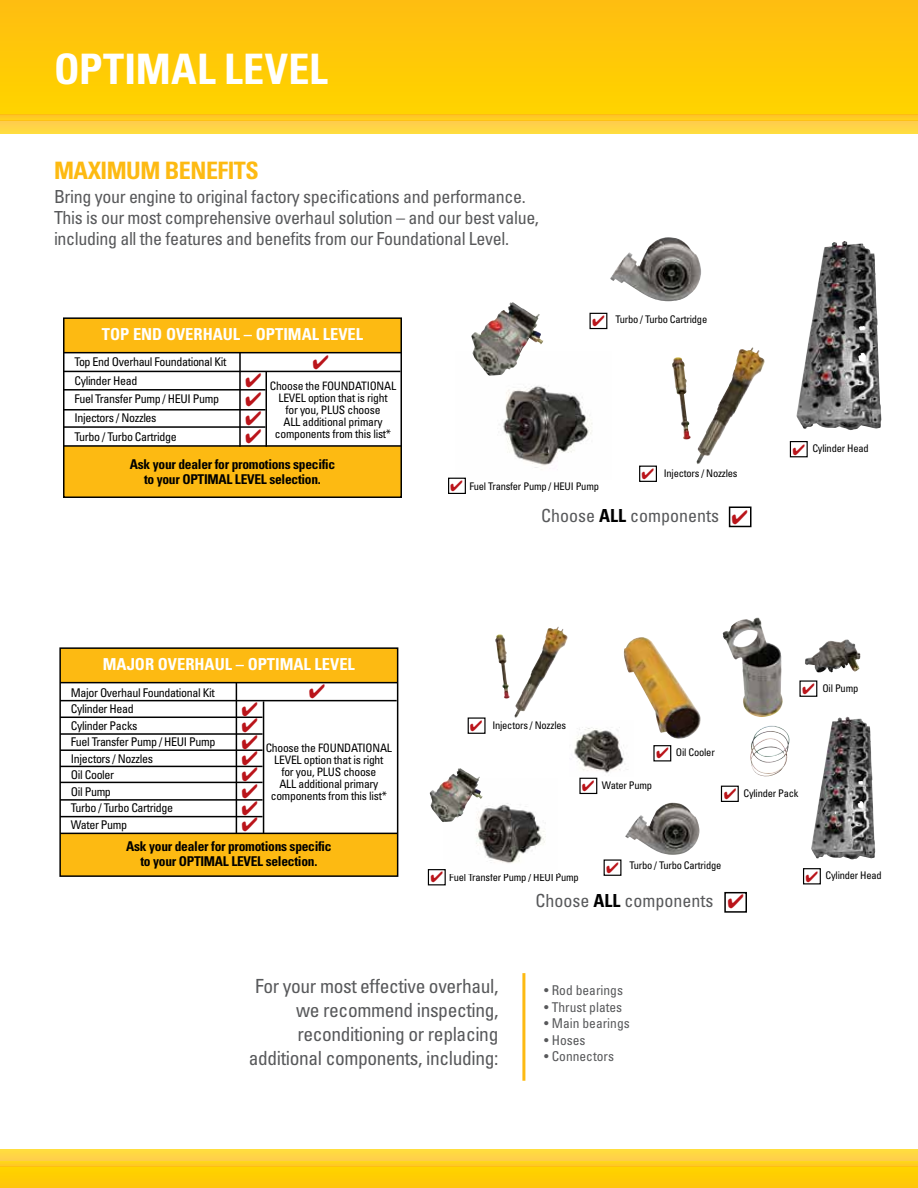
<style>
.page{position:relative;width:918px;height:1188px;background:#fff}
.page>*{position:absolute;margin:0;border:0;box-sizing:border-box;transform-origin:0 0}
.t1{font:700 condensed 42px "Univers LT Std";letter-spacing:.005em;color:#fff}
.t2{font:700 condensed 24px "Univers LT Std";letter-spacing:-.02em;color:#fdba12}
.t3{font:condensed 19.5px/24px "Univers LT Std";letter-spacing:-.02em;color:#58595b;text-align:right}
.t4{font:19.5px/17px "Zapf Dingbats ITC";color:#ba141a;text-align:justify}
.t5{font:condensed 18px/21px "Univers LT Std";letter-spacing:-.02em;color:#58595b}
.t6{font:condensed 18px "Univers LT Std";color:#58595b}
.t7{font:700 condensed 16.5px "Univers LT Std";color:#fff}
.t8{font:700 condensed 13.5px/15px "Univers LT Std";letter-spacing:-.02em;color:#000;text-align:center}
.t9{font:condensed 13.5px "Univers LT Std";color:#58595b}
.t10{font:condensed 12px/16.5px "Univers LT Std";letter-spacing:-.03em;color:#000}
.t11{font:condensed 11.7px/12px "Univers LT Std";letter-spacing:-.02em;color:#000;text-align:center}
.t12{font:condensed 10.5px "Univers LT Std";letter-spacing:-.02em;color:#000}
.s1{font-weight:700;color:#000}
</style>
<div class="page">
<img style="left:456px;top:385px;width:137px;height:93px">
<div style="left:60px;top:648px;width:338px;height:34px;background:#fdba12"></div>
<div style="left:60px;top:833px;width:338px;height:43px;background:#fdba12"></div>
<div style="left:0;top:1167px;width:918px;height:21px;background:#ffcd03"></div>
<div style="left:0;top:1161px;width:918px;height:6px;background:#ffcd20"></div>
<div style="left:0;top:1149px;width:918px;height:12px;background:#ffd545"></div>
<div style="left:59px;top:647px;width:339px;height:230px;border:2px solid #000"></div>
<hr style="left:236px;top:683px;width:1px;height:150px;background:#000">
<hr style="left:263px;top:701px;width:1px;height:132px;background:#000">
<hr style="left:60px;top:700px;width:337px;height:1px;background:#000">
<hr style="left:60px;top:682px;width:338px;height:1px;background:#000">
<hr style="left:60px;top:833px;width:338px;height:1px;background:#000">
<hr style="left:60px;top:749px;width:203px;height:2px;background:#000">
<hr style="left:60px;top:766px;width:203px;height:1px;background:#000">
<hr style="left:60px;top:782px;width:203px;height:1px;background:#000">
<hr style="left:60px;top:799px;width:203px;height:2px;background:#000">
<hr style="left:60px;top:816px;width:203px;height:1px;background:#000">
<hr style="left:60px;top:717px;width:203px;height:1px;background:#000">
<hr style="left:60px;top:733px;width:203px;height:2px;background:#000">
<img style="left:811px;top:717px;width:64px;height:143px">
<img style="left:476px;top:803px;width:70px;height:60px">
<img style="left:625px;top:803px;width:75px;height:52px">
<img style="left:805px;top:639px;width:55px;height:33px">
<div style="left:724px;top:892px;width:23px;height:21px;border:2px solid #000"></div>
<div style="left:803px;top:868px;width:18px;height:16px;border:1px solid #000"></div>
<div style="left:428px;top:869px;width:18px;height:16px;border:1px solid #000"></div>
<div style="left:604px;top:859px;width:17px;height:17px;border:1px solid #000"></div>
<div style="left:799px;top:680px;width:18px;height:17px;border:1px solid #000"></div>
<img style="left:514px;top:627px;width:54px;height:91px">
<img style="left:495px;top:634px;width:15px;height:65px">
<div style="left:468px;top:717px;width:18px;height:17px;border:1px solid #000"></div>
<img style="left:624px;top:637px;width:77px;height:102px">
<div style="left:653px;top:745px;width:18px;height:16px;border:1px solid #000"></div>
<img style="left:723px;top:618px;width:67px;height:159px">
<div style="left:721px;top:786px;width:18px;height:16px;border:1px solid #000"></div>
<div style="left:64px;top:318px;width:337px;height:34px;background:#fdba12"></div>
<div style="left:64px;top:447px;width:337px;height:50px;background:#fdba12"></div>
<div style="left:63px;top:317px;width:339px;height:181px;border:2px solid #000"></div>
<hr style="left:239px;top:353px;width:2px;height:94px;background:#000">
<hr style="left:266px;top:371px;width:1px;height:76px;background:#000">
<hr style="left:64px;top:371px;width:337px;height:1px;background:#000">
<hr style="left:64px;top:389px;width:202px;height:2px;background:#000">
<hr style="left:64px;top:409px;width:202px;height:2px;background:#000">
<hr style="left:64px;top:426px;width:202px;height:2px;background:#000">
<hr style="left:64px;top:445px;width:337px;height:2px;background:#000">
<hr style="left:64px;top:352px;width:337px;height:1px;background:#000">
<img style="left:796px;top:241px;width:85px;height:189px">
<img style="left:471px;top:302px;width:72px;height:74px">
<img style="left:610px;top:237px;width:91px;height:64px">
<img style="left:696px;top:348px;width:69px;height:116px">
<img style="left:672px;top:357px;width:19px;height:83px">
<div style="left:729px;top:507px;width:23px;height:20px;border:2px solid #000"></div>
<div style="left:790px;top:441px;width:18px;height:16px;border:1px solid #000"></div>
<div style="left:639px;top:466px;width:18px;height:16px;border:1px solid #000"></div>
<div style="left:448px;top:478px;width:18px;height:16px;border:1px solid #000"></div>
<div style="left:590px;top:313px;width:17px;height:16px;border:1px solid #000"></div>
<div style="left:579px;top:778px;width:18px;height:16px;border:1px solid #000"></div>
<img style="left:574px;top:720px;width:59px;height:53px">
<hr style="left:522px;top:973px;width:3px;height:108px;background:#fdba12">
<div style="left:0;top:0;width:918px;height:115px;background:#ffc808"></div>
<div style="left:0;top:115px;width:918px;height:6px;background:#ffcc21"></div>
<div style="left:0;top:121px;width:918px;height:13px;background:#ffd546"></div>
<img style="left:429px;top:768px;width:54px;height:54px">
<svg style="left:246px;top:390px;width:15px;height:1px"></svg>
<svg style="left:242px;top:716px;width:15px;height:34px"></svg>
<svg style="left:246px;top:426px;width:15px;height:2px"></svg>
<svg style="left:242px;top:817px;width:15px;height:1px"></svg>
<h1 class="t1" style="left:54px;top:44px;width:275px">OPTIMAL LEVEL</h1>
<h2 class="t2" style="left:54px;top:156px;width:206px">MAXIMUM BENEFITS</h2>
<h3 class="t5" style="left:54px;top:186px;width:486px">Bring your engine to original factory specifications and performance.<br>This is our most comprehensive overhaul solution – and our best value, including all the features and benefits from our Foundational Level.</h3>
<h3 class="t7" style="left:102px;top:324px;width:263px">TOP END OVERHAUL – OPTIMAL LEVEL</h3>
<p class="t10" style="left:74px;top:352px;width:154px;line-height:18.8px">Top End Overhaul Foundational Kit<br>Cylinder Head<br>Fuel Transfer Pump / HEUI Pump<br>Injectors / Nozzles<br>Turbo / Turbo Cartridge</p>
<p class="t11" style="left:270px;top:379px;width:128px">Choose the FOUNDATIONAL<br>LEVEL option that is right<br>for you, PLUS choose<br>ALL additional primary components from this list*</p>
<p class="t8" style="left:130px;top:457px;width:207px">Ask your dealer for promotions specific to your OPTIMAL LEVEL selection.</p>
<p class="t12" style="left:615px;top:312px;width:93px">Turbo / Turbo Cartridge</p>
<p class="t12" style="left:469px;top:480px;width:131px">Fuel Transfer Pump / HEUI Pump</p>
<p class="t12" style="left:664px;top:467px;width:75px">Injectors / Nozzles</p>
<h3 class="t6" style="left:541px;top:504px;width:179px">Choose <span class="s1">ALL</span> components</h3>
<p class="t12" style="left:812px;top:442px;width:58px">Cylinder Head</p>
<h3 class="t7" style="left:103px;top:654px;width:254px">MAJOR OVERHAUL – OPTIMAL LEVEL</h3>
<p class="t10" style="left:71px;top:684px;width:146px">Major Overhaul Foundational Kit<br>Cylinder Head<br>Cylinder Packs<br>Fuel Transfer Pump / HEUI Pump<br>Injectors / Nozzles<br>Oil Cooler<br>Oil Pump<br>Turbo / Turbo Cartridge<br>Water Pump</p>
<h3 class="t4" style="left:241px;top:766px;width:18px">✔ ✔ ✔</h3>
<p class="t11" style="left:266px;top:742px;width:128px">Choose the FOUNDATIONAL<br>LEVEL option that is right<br>for you, PLUS choose<br>ALL additional primary components from this list*</p>
<p class="t12" style="left:492px;top:719px;width:75px">Injectors / Nozzles</p>
<p class="t12" style="left:602px;top:779px;width:52px">Water Pump</p>
<p class="t12" style="left:676px;top:746px;width:40px">Oil Cooler</p>
<p class="t12" style="left:822px;top:682px;width:37px">Oil Pump</p>
<p class="t12" style="left:743px;top:787px;width:57px">Cylinder Pack</p>
<p class="t8" style="left:126px;top:839px;width:207px">Ask your dealer for promotions specific to your OPTIMAL LEVEL selection.</p>
<p class="t12" style="left:630px;top:859px;width:93px">Turbo / Turbo Cartridge</p>
<p class="t12" style="left:449px;top:871px;width:131px">Fuel Transfer Pump / HEUI Pump</p>
<p class="t12" style="left:825px;top:869px;width:58px">Cylinder Head</p>
<h3 class="t6" style="left:536px;top:889px;width:179px">Choose <span class="s1">ALL</span> components</h3>
<h3 class="t3" style="left:249px;top:974px;width:251px">For your most effective overhaul, we recommend inspecting, reconditioning or replacing additional components, including:</h3>
<p class="t9" style="left:544px;top:982px;width:80px">• Rod bearings</p>
<p class="t9" style="left:544px;top:998px;width:79px">• Thrust plates</p>
<p class="t9" style="left:544px;top:1015px;width:87px">• Main bearings</p>
<p class="t9" style="left:544px;top:1031px;width:43px">• Hoses</p>
<p class="t9" style="left:544px;top:1048px;width:71px">• Connectors</p>
</div>
